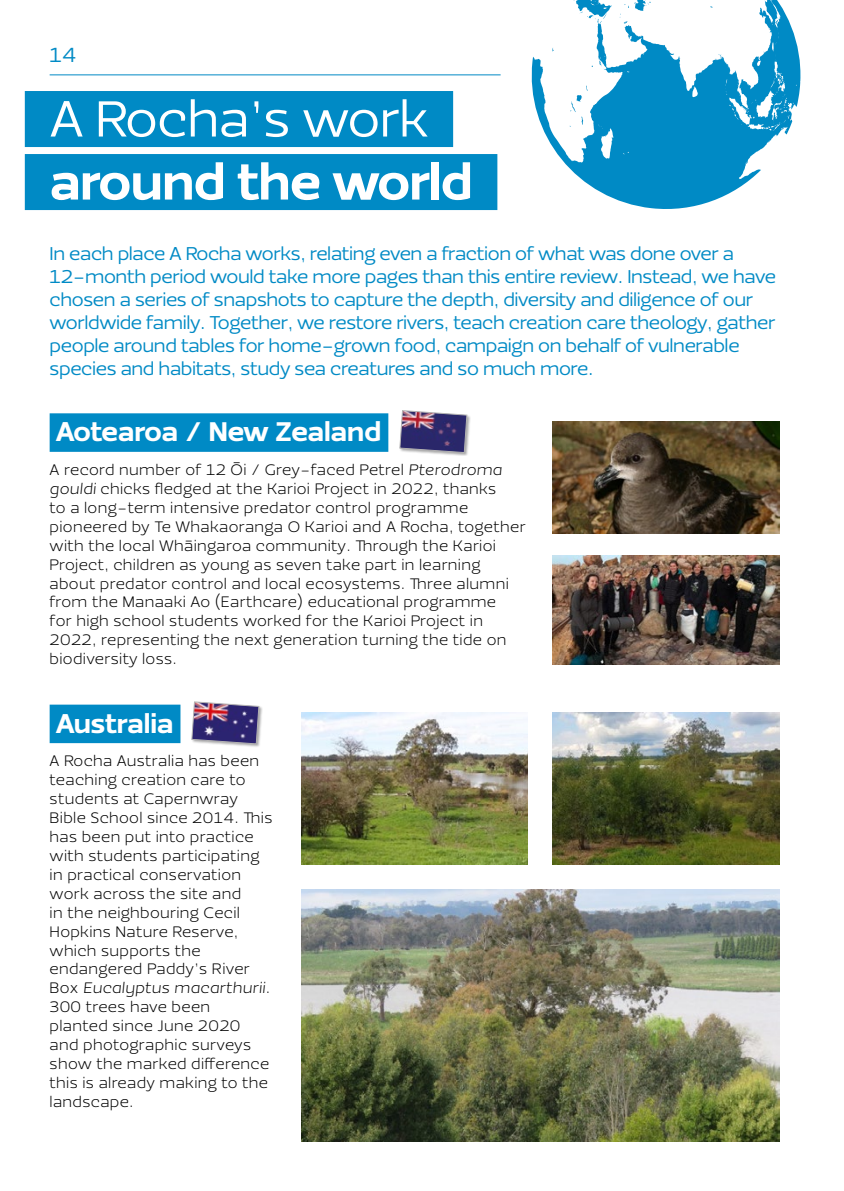
<style>
.page{position:relative;width:844px;height:1191px;background:#fff}
.page>*{position:absolute;margin:0;border:0;box-sizing:border-box;transform-origin:0 0}
.t1{font:900 52.5px "Ezzo";letter-spacing:-.01em;color:#fff}
.t2{font:52.5px "Ezzo";letter-spacing:-.01em;color:#fff}
.t3{font:900 28px "Ezzo";color:#fff}
.t4{font:21px "Ezzo";color:#008ac5}
.t5{font:19.25px/23.1px "Ezzo";letter-spacing:-.02em;color:#008ac5}
.t6{font:300 15.75px/18.9px "Ezzo";letter-spacing:.02em;color:#000}
.s1{font-style:italic}
</style>
<div class="page">
<div style="left:25px;top:91px;width:428px;height:56px;background:#008ac5"></div>
<div style="left:25px;top:154px;width:472px;height:56px;background:#008ac5"></div>
<div style="left:50px;top:413px;width:338px;height:39px;background:#008ac5"></div>
<div style="left:50px;top:704px;width:130px;height:39px;background:#008ac5"></div>
<img style="left:552px;top:421px;width:227px;height:112px">
<img style="left:552px;top:556px;width:227px;height:108px">
<img style="left:301px;top:712px;width:226px;height:152px">
<img style="left:552px;top:712px;width:227px;height:152px">
<img style="left:301px;top:889px;width:478px;height:252px">
<div style="left:398px;top:409px;width:72px;height:47px;background:#000;opacity:.35"></div>
<svg style="left:399px;top:410px;width:68px;height:43px;background:#635684"></svg>
<div style="left:191px;top:701px;width:71px;height:46px;background:#000;opacity:.35"></div>
<img style="left:191px;top:701px;width:68px;height:43px">
<hr style="left:50px;top:74px;width:729px;height:1px;background:#008ac5">
<svg style="left:524px;top:0;width:277px;height:209px"></svg>
<h3 class="t4" style="left:50px;top:42px;width:28px">14</h3>
<h1 class="t2" style="left:50px;top:85px;width:380px">A Rocha’s work</h1>
<h1 class="t1" style="left:50px;top:148px;width:424px">around the world</h1>
<p class="t5" style="left:50px;top:241px;width:727px">In each place A Rocha works, relating even a fraction of what was done over a 12-month period would take more pages than this entire review. Instead, we have chosen a series of snapshots to capture the depth, diversity and diligence of our worldwide family. Together, we restore rivers, teach creation care theology, gather people around tables for home-grown food, campaign on behalf of vulnerable species and habitats, study sea creatures and so much more.</p>
<h2 class="t3" style="left:57px;top:414px;width:326px">Aotearoa / New Zealand</h2>
<p class="t6" style="left:50px;top:460px;width:477px">A record number of 12 Ōi / Grey-faced Petrel <span class="s1">Pterodroma gouldi</span> chicks fledged at the Karioi Project in 2022, thanks<br>to a long-term intensive predator control programme pioneered by Te Whakaoranga O Karioi and A Rocha, together with the local Whāingaroa community. Through the Karioi Project, children as young as seven take part in learning about predator control and local ecosystems. Three alumni from the Manaaki Ao (Earthcare) educational programme<br>for high school students worked for the Karioi Project in 2022, representing the next generation turning the tide on biodiversity loss.</p>
<h2 class="t3" style="left:57px;top:705px;width:118px">Australia</h2>
<p class="t6" style="left:50px;top:751px;width:224px">A Rocha Australia has been teaching creation care to students at Capernwray<br>Bible School since 2014. This has been put into practice with students participating in practical conservation work across the site and<br>in the neighbouring Cecil<br>Hopkins Nature Reserve, which supports the endangered Paddy’s River<br>Box <span class="s1">Eucalyptus macarthurii</span>.<br>300 trees have been<br>planted since June 2020 and photographic surveys show the marked difference this is already making to the landscape.</p>
</div>
